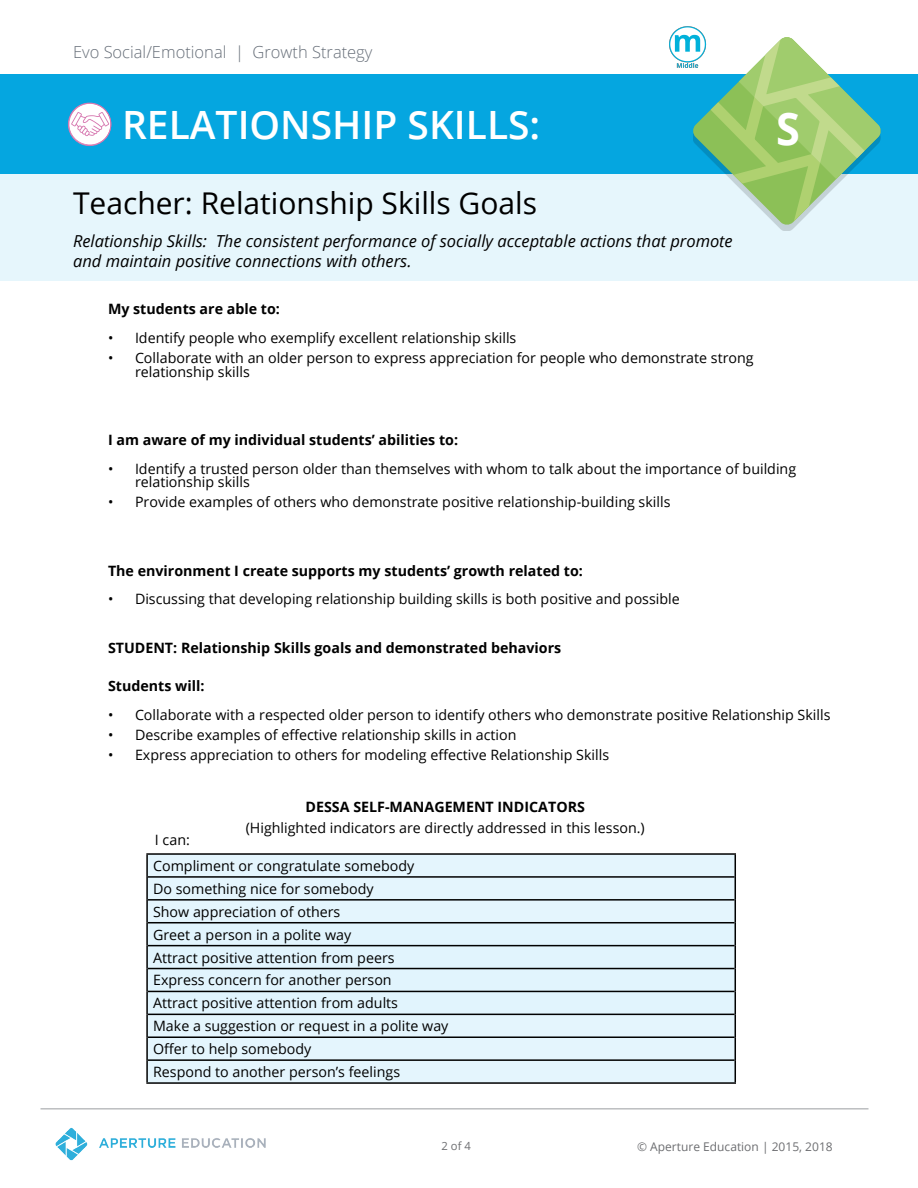
<style>
.page{position:relative;width:918px;height:1188px;background:#fff}
.page>*{position:absolute;margin:0;border:0;box-sizing:border-box;transform-origin:0 0}
.t1{font:700 45px "Open Sans";color:#fff;scale:.96 1}
.t2{font:600 39px "Open Sans";color:#fff}
.t3{font:30px "Open Sans";color:#000}
.t4{font:italic 16.5px/19.8px "Open Sans";color:#000}
.t5{font:300 16.5px "Open Sans";color:#666e78}
.t6{font:14.25px/23px "Open Sans";color:#000}
.t7{font:700 14.25px "Open Sans";color:#000}
.t8{font:12px "Open Sans";color:#6d6e71}
.t9{font:11.25px "Open Sans";color:#6d6e71}
.s1{font-style:inherit}
</style>
<div class="page">
<img style="left:55px;top:1127px;width:211px;height:34px">
<hr style="left:40px;top:1108px;width:828px;height:2px;background:#bcbec0">
<div style="left:0;top:74px;width:918px;height:100px;background:#05a6e0"></div>
<svg style="left:693px;top:37px;width:188px;height:115px"></svg>
<div style="left:68px;top:103px;width:43px;height:43px;border:1px solid #d676af;border-radius:50%"></div>
<svg style="left:69px;top:103px;width:42px;height:42px"></svg>
<svg style="left:0;top:152px;width:918px;height:129px;background:#c1e7ef"></svg>
<div style="left:148px;top:855px;width:587px;height:227px;background:#e4f5fd"></div>
<svg style="left:148px;top:923px;width:587px;height:91px;background:#daedf5"></svg>
<hr style="left:148px;top:899px;width:587px;height:2px;background:#000">
<hr style="left:148px;top:922px;width:587px;height:1px;background:#000">
<hr style="left:148px;top:945px;width:587px;height:1px;background:#000">
<hr style="left:148px;top:968px;width:587px;height:1px;background:#000">
<hr style="left:148px;top:991px;width:587px;height:1px;background:#000">
<hr style="left:148px;top:1014px;width:587px;height:1px;background:#000">
<hr style="left:148px;top:1036px;width:587px;height:2px;background:#000">
<hr style="left:148px;top:1059px;width:587px;height:2px;background:#000">
<hr style="left:148px;top:876px;width:587px;height:2px;background:#000">
<hr style="left:146px;top:853px;width:590px;height:2px;background:#000">
<hr style="left:146px;top:855px;width:2px;height:22px;background:#000">
<hr style="left:146px;top:877px;width:2px;height:23px;background:#000">
<hr style="left:146px;top:900px;width:2px;height:23px;background:#000">
<hr style="left:146px;top:923px;width:2px;height:23px;background:#000">
<hr style="left:146px;top:946px;width:2px;height:23px;background:#000">
<hr style="left:146px;top:969px;width:2px;height:22px;background:#000">
<hr style="left:146px;top:991px;width:2px;height:23px;background:#000">
<hr style="left:146px;top:1014px;width:2px;height:23px;background:#000">
<hr style="left:146px;top:1037px;width:2px;height:23px;background:#000">
<hr style="left:146px;top:1060px;width:2px;height:22px;background:#000">
<svg style="left:735px;top:855px;width:1px;height:227px"></svg>
<hr style="left:146px;top:1082px;width:590px;height:2px;background:#000">
<img style="left:669px;top:26px;width:40px;height:43px">
<p class="t5" style="left:73px;top:40px;width:301px">Evo Social/Emotional | Growth Strategy</p>
<h2 class="t2" style="left:122px;top:98px;width:420px">RELATIONSHIP SKILLS:</h2>
<h1 class="t1" style="left:776px;top:97px;width:26px">S</h1>
<h3 class="t3" style="left:73px;top:182px;width:466px">Teacher: Relationship Skills <span class="s1">G</span>oals</h3>
<p class="t4" style="left:73px;top:231px;width:661px">Relationship Skills: The consistent performance of socially acceptable actions that promote and maintain positive connections with others.</p>
<p class="t7" style="left:108px;top:299px;width:174px">My students are able to:</p>
<p class="t6" style="left:108px;top:326px;width:410px">• Identify people who exemplify excellent relationship skills</p>
<p class="t6" style="left:135px;top:351px;width:620px;line-height:13.5px;text-indent:-27px">• Collaborate with an older person to express appreciation for people who demonstrate strong relationship skills</p>
<p class="t7" style="left:108px;top:430px;width:352px">I am aware of my individual students’ abilities to:</p>
<p class="t6" style="left:135px;top:461px;width:663px;line-height:13.5px;text-indent:-27px">• Identify a trusted person older than themselves with whom to talk about the importance of building relationship skills</p>
<p class="t6" style="left:108px;top:490px;width:564px">• Provide examples of others who demonstrate positive relationship-building skills</p>
<p class="t7" style="left:108px;top:560px;width:476px">The environment I create supports my students’ growth related to:</p>
<p class="t6" style="left:108px;top:587px;width:573px">• Discussing that developing relationship building skills is both positive and possible</p>
<p class="t7" style="left:108px;top:638px;width:455px">STUDENT: Relationship Skills goals and demonstrated behaviors</p>
<p class="t7" style="left:108px;top:676px;width:98px">Students will:</p>
<p class="t6" style="left:108px;top:703px;width:724px">• Collaborate with a respected older person to identify others who demonstrate positive Relationship Skills</p>
<p class="t6" style="left:108px;top:723px;width:410px">• Describe examples of effective relationship skills in action</p>
<p class="t6" style="left:108px;top:743px;width:503px">• Express appreciation to others for modeling effective Relationship Skills</p>
<p class="t7" style="left:306px;top:797px;width:281px">DESSA SELF-MANAGEMENT INDICATORS</p>
<p class="t6" style="left:246px;top:816px;width:401px">(Highlighted indicators are directly addressed in this lesson.)</p>
<p class="t6" style="left:153px;top:826px;width:263px;line-height:26.1px">I can:<br>Compliment or congratulate somebody</p>
<p class="t6" style="left:153px;top:877px;width:297px">Do something nice for somebody<br>Show appreciation of others<br>Greet a person in a polite way<br>Attract positive attention from peers Express concern for another person<br>Attract positive attention from adults<br>Make a suggestion or request in a polite way Offer to help somebody<br>Respond to another person’s feelings</p>
<p class="t9" style="left:442px;top:1138px;width:31px">2 <span class="s1">of</span> 4</p>
<p class="t8" style="left:637px;top:1138px;width:197px">© Aperture Education | 2015, 2018</p>
</div>
